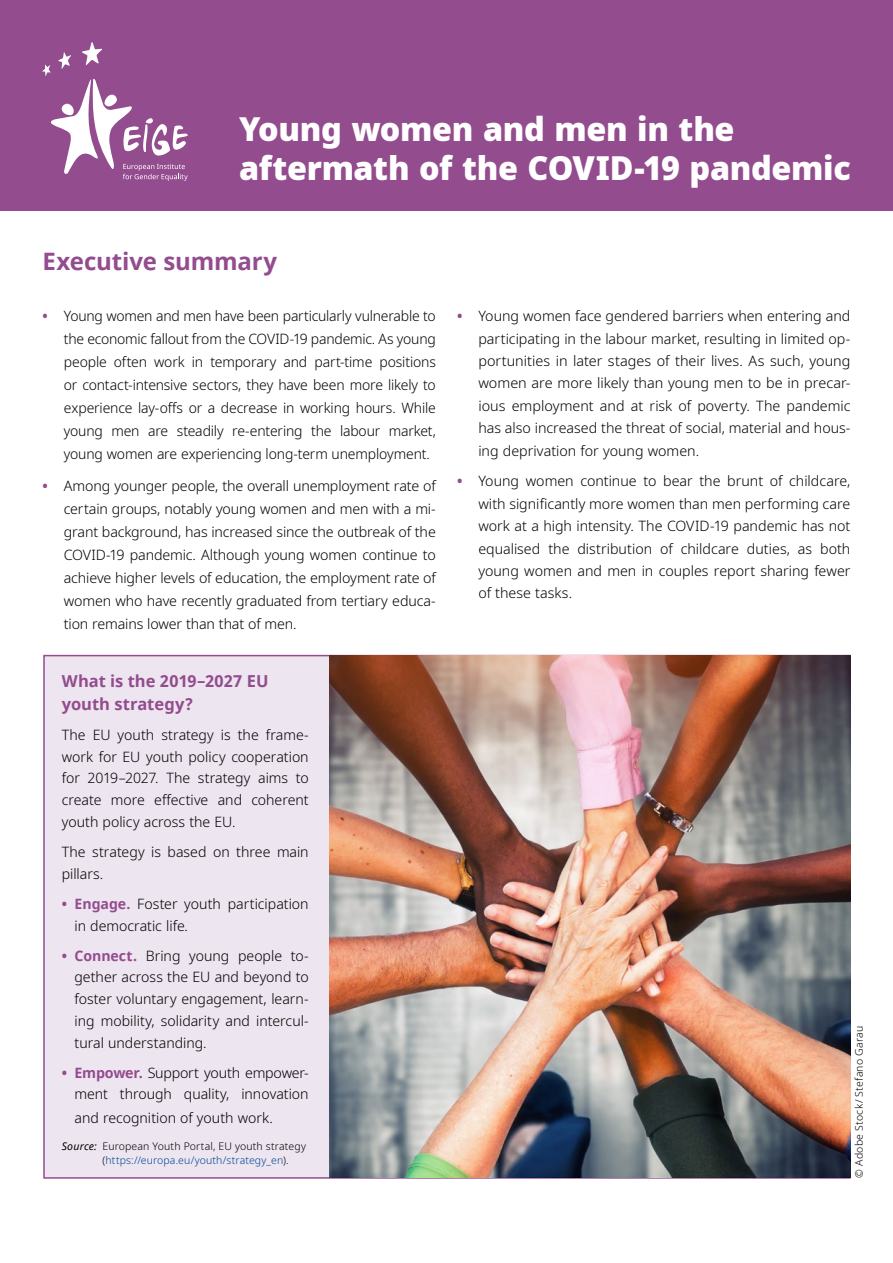
<style>
.page{position:relative;width:893px;height:1263px;background:#fff}
.page>*{position:absolute;margin:0;border:0;box-sizing:border-box;transform-origin:0 0}
.Body_text{font:900 33px/39px "Noto Sans";letter-spacing:-.01em;color:#fff}
.Headlines{font:700 24px "Noto Sans";letter-spacing:-.005em;color:#934c8e}
.Boxes_headlines{font:700 16.5px/23.2px "Noto Sans";color:#934c8e}
.Body_text-2{font:300 14.25px/23px "Noto Sans";color:#000;text-align:justify}
.Footnote{font:300 10.5px/14.2px "Noto Sans";letter-spacing:.015em;color:#000}
.s1{font-weight:700;color:#934c8e}
.s2{font-weight:400;font-style:italic}
.s3{color:#004494}
</style>
<div class="page">
<div style="left:44px;top:656px;width:806px;height:522px;background:#ede5ef"></div>
<img style="left:330px;top:656px;width:520px;height:522px">
<div style="left:0;top:0;width:893px;height:210px;background:#934c8e"></div>
<svg style="left:42px;top:42px;width:146px;height:139px"></svg>
<p class="Body_text" style="left:239px;top:109px;width:613px">Young women and men in the aftermath of the COVID-19 pandemic</p>
<p class="Headlines" style="left:43px;top:244px;width:236px">Executive summary</p>
<p class="Body_text-2" style="left:64px;top:305px;width:374px;text-indent:-21px"><span class="s1">•</span> Young women and men have been particularly vulnerable to the economic fallout from the COVID-19 pandemic. As young people often work in temporary and part-time positions or contact-intensive sectors, they have been more likely to experience lay-offs or a decrease in working hours. While young men are steadily re-entering the labour market, young women are experiencing long-term unemployment.</p>
<p class="Body_text-2" style="left:64px;top:474px;width:374px;text-indent:-21px"><span class="s1">•</span> Among younger people, the overall unemployment rate of certain groups, notably young women and men with a mi&shy;grant background, has increased since the outbreak of the COVID-19 pandemic. Although young women continue to achieve higher levels of education, the employment rate of women who have recently graduated from tertiary educa&shy;tion remains lower than that of men.</p>
<p class="Boxes_headlines" style="left:62px;top:669px;width:208px">What is the 2019–2027 EU youth strategy?</p>
<p class="Body_text-2" style="left:62px;top:724px;width:248px;line-height:21.8px">The EU youth strategy is the frame&shy;work for EU youth policy cooperation for 2019–2027. The strategy aims to create more effective and coherent youth policy across the EU.</p>
<p class="Body_text-2" style="left:62px;top:841px;width:248px;line-height:21.8px">The strategy is based on three main pillars.</p>
<p class="Body_text-2" style="left:75px;top:893px;width:236px;line-height:21.8px;text-indent:-13px"><span class="s1">• Engage.</span> Foster youth participation in democratic life.</p>
<p class="Body_text-2" style="left:75px;top:945px;width:236px;line-height:21.8px;text-indent:-13px"><span class="s1">• Connect.</span> Bring young people to&shy;gether across the EU and beyond to foster voluntary engagement, learn&shy;ing mobility, solidarity and intercul&shy;tural understanding.</p>
<p class="Body_text-2" style="left:62px;top:1062px;width:248px;line-height:21.8px;text-align:right"><span class="s1">• Empower.</span> Support youth empower&shy;ment through quality, innovation</p>
<p class="Body_text-2" style="left:75px;top:1107px;width:200px">and recognition of youth work.</p>
<p class="Footnote" style="left:103px;top:1139px;width:205px;text-indent:-41px"><span class="s2">Source:</span> European Youth Portal, EU youth strategy (<span class="s3">https://europa.eu/youth/strategy_en</span>).</p>
<p class="Body_text-2" style="left:478px;top:305px;width:374px;line-height:22.4px;text-indent:-21px"><span class="s1">•</span> Young women face gendered barriers when entering and participating in the labour market, resulting in limited op&shy;portunities in later stages of their lives. As such, young women are more likely than young men to be in precar&shy;ious employment and at risk of poverty. The pandemic has also increased the threat of social, material and hous&shy;ing deprivation for young women.</p>
<p class="Body_text-2" style="left:478px;top:470px;width:374px;line-height:22.4px;text-indent:-21px"><span class="s1">•</span> Young women continue to bear the brunt of childcare, with significantly more women than men performing care work at a high intensity. The COVID-19 pandemic has not equalised the distribution of childcare duties, as both young women and men in couples report sharing fewer of these tasks.</p>
<p class="Footnote" style="left:852px;top:1178px;width:154px;rotate:-90deg">© Adobe Stock/ Stefano Garau</p>
</div>
